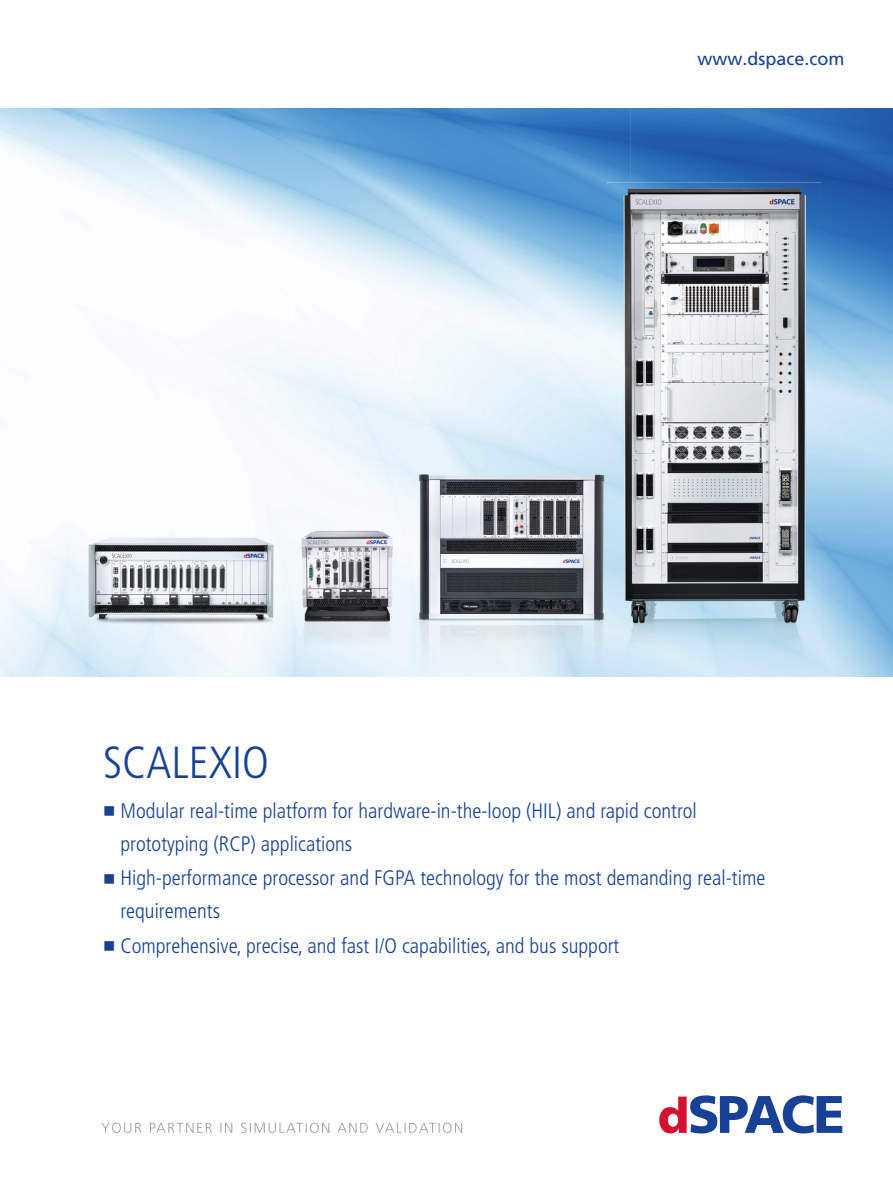
<style>
.page{position:relative;width:893px;height:1188px;background:#fff}
.page>*{position:absolute;margin:0;border:0;box-sizing:border-box;transform-origin:0 0}
.t1{font:300 condensed 45px "Frutiger LT Pro";color:#164194}
.t2{font:300 condensed 21px/33.6px "Frutiger LT Pro";color:#164194}
.t3{font:18px "Frutiger LT Pro";color:#164194}
</style>
<div class="page">
<img style="left:0;top:108px;width:630px;height:155px">
<img style="left:630px;top:108px;width:263px;height:103px">
<img style="left:821px;top:211px;width:72px;height:311px">
<img style="left:788px;top:522px;width:105px;height:155px">
<img style="left:81px;top:535px;width:200px;height:141px">
<img style="left:619px;top:631px;width:202px;height:45px">
<img style="left:607px;top:183px;width:214px;height:1px">
<img style="left:821px;top:232px;width:1px;height:399px">
<img style="left:607px;top:184px;width:214px;height:298px">
<img style="left:619px;top:482px;width:202px;height:149px">
<img style="left:395px;top:448px;width:212px;height:90px">
<svg style="left:607px;top:672px;width:12px;height:4px"></svg>
<svg style="left:607px;top:448px;width:12px;height:1px"></svg>
<img style="left:405px;top:538px;width:202px;height:89px">
<img style="left:607px;top:449px;width:12px;height:182px">
<img style="left:322px;top:514px;width:73px;height:9px">
<img style="left:395px;top:514px;width:10px;height:51px">
<img style="left:395px;top:616px;width:10px;height:51px">
<img style="left:298px;top:523px;width:102px;height:113px">
<svg style="left:659px;top:1095px;width:183px;height:39px"></svg>
<svg style="left:101px;top:1123px;width:361px;height:10px"></svg>
<p class="t3" style="left:697px;top:48px;width:148px">www.dspace.com</p>
<h1 class="t1" style="left:103px;top:736px;width:167px">SCALEXIO</h1>
<p class="t2" style="left:120px;top:794px;width:646px">Modular real-time platform for hardware-in-the-loop (HIL) and rapid control prototyping (RCP) applications<br>High-performance processor and FGPA technology for the most demanding real-time requirements<br>Comprehensive, precise, and fast I/O capabilities, and bus support</p>
</div>
